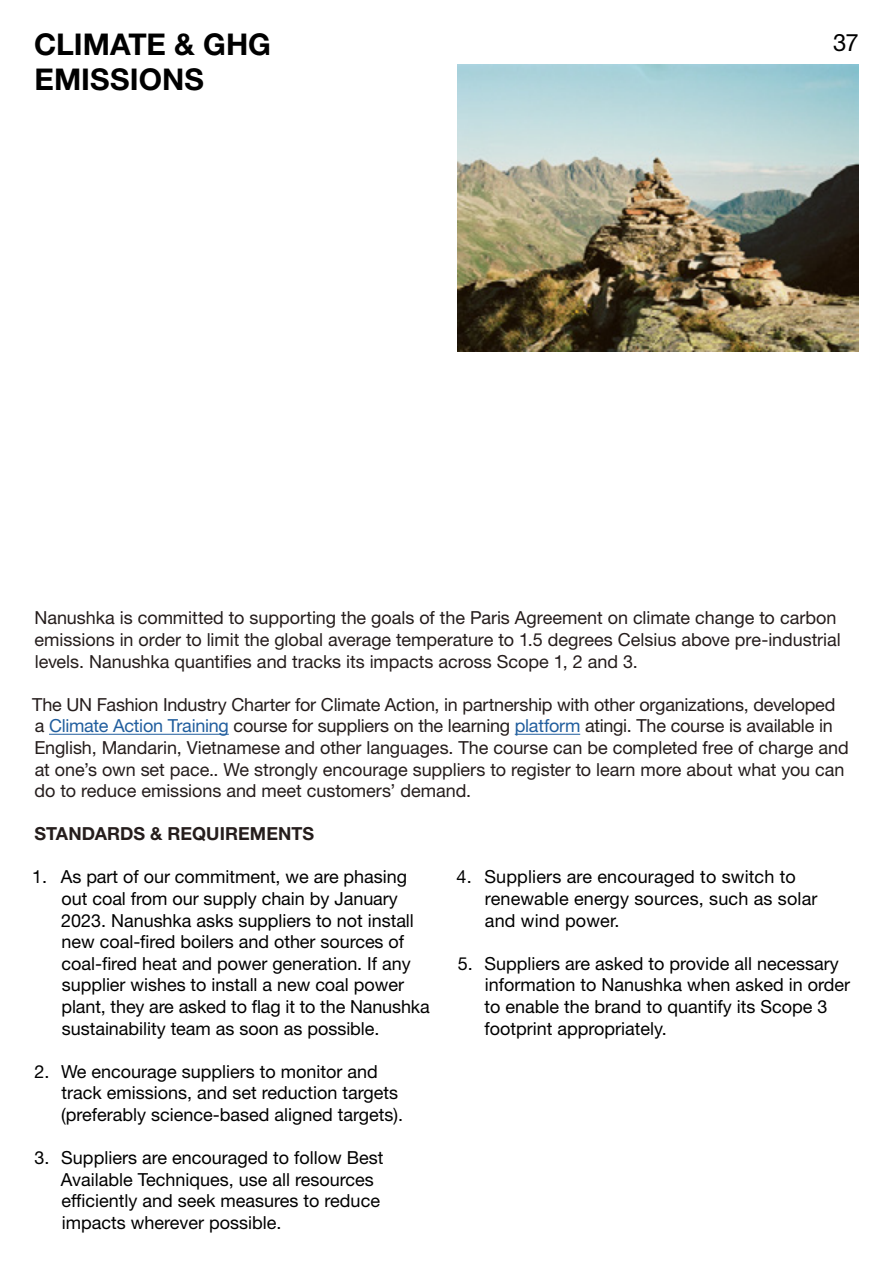
<style>
.page{position:relative;width:893px;height:1263px;background:#fff}
.page>*{position:absolute;margin:0;border:0;box-sizing:border-box;transform-origin:0 0}
.t1{font:700 30px "Helvetica Neue LT Std";color:#000}
.t2{font:24px "Helvetica Neue LT Std";color:#000}
.t3{font:18px/21.6px "Helvetica Neue LT Std";color:#000}
.t4{font:18px/21.6px "Helvetica Neue LT Std";letter-spacing:-.005em;color:#251d1c}
.t5{font:700 18px "Helvetica Neue LT Std";letter-spacing:.005em;color:#251d1c}
.s1{color:#215e9e}
</style>
<div class="page">
<hr style="left:49px;top:734px;width:180px;height:1px;background:#215e9e">
<hr style="left:515px;top:734px;width:65px;height:1px;background:#215e9e">
<img style="left:457px;top:64px;width:402px;height:287px">
<h1 class="t1" style="left:34px;top:26px;width:238px">CLIMATE &amp; GHG</h1>
<h2 class="t2" style="left:833px;top:28px;width:27px">37</h2>
<h1 class="t1" style="left:34px;top:61px;width:171px">EMISSIONS</h1>
<p class="t4" style="left:34px;top:607px;width:808px">Nanushka is committed to supporting the goals of the Paris Agreement on climate change to carbon emissions in order to limit the global average temperature to 1.5 degrees Celsius above pre-industrial levels. Nanushka quantifies and tracks its impacts across Scope 1, 2 and 3.</p>
<p class="t4" style="left:32px;top:693px;width:818px">The UN Fashion Industry Charter for Climate Action, in partnership with other organizations, developed a <span class="s1">Climate Action Training</span> course for suppliers on the learning <span class="s1">platform</span> atingi. The course is available in English, Mandarin, Vietnamese and other languages. The course can be completed free of charge and at one’s own set pace.. We strongly encourage suppliers to register to learn more about what you can do to reduce emissions and meet customers’ demand.</p>
<p class="t5" style="left:35px;top:823px;width:281px">STANDARDS &amp; REQUIREMENTS</p>
<p class="t3" style="left:61px;top:866px;width:370px;text-indent:-29px">1. As part of our commitment, we are phasing out coal from our supply chain by January 2023. Nanushka asks suppliers to not install new coal-fired boilers and other sources of coal-fired heat and power generation. If any supplier wishes to install a new coal power plant, they are asked to flag it to the Nanushka sustainability team as soon as possible.</p>
<p class="t3" style="left:61px;top:1060px;width:343px;text-indent:-27px">2. We encourage suppliers to monitor and track emissions, and set reduction targets (preferably science-based aligned targets).</p>
<p class="t3" style="left:61px;top:1147px;width:324px;text-indent:-26px">3. Suppliers are encouraged to follow Best Available Techniques, use all resources efficiently and seek measures to reduce impacts wherever possible.</p>
<p class="t3" style="left:485px;top:866px;width:334px;text-indent:-28px">4. Suppliers are encouraged to switch to renewable energy sources, such as solar and wind power.</p>
<p class="t3" style="left:484px;top:952px;width:367px;text-indent:-27px">5. Suppliers are asked to provide all necessary information to Nanushka when asked in order to enable the brand to quantify its Scope 3 footprint appropriately.</p>
</div>
